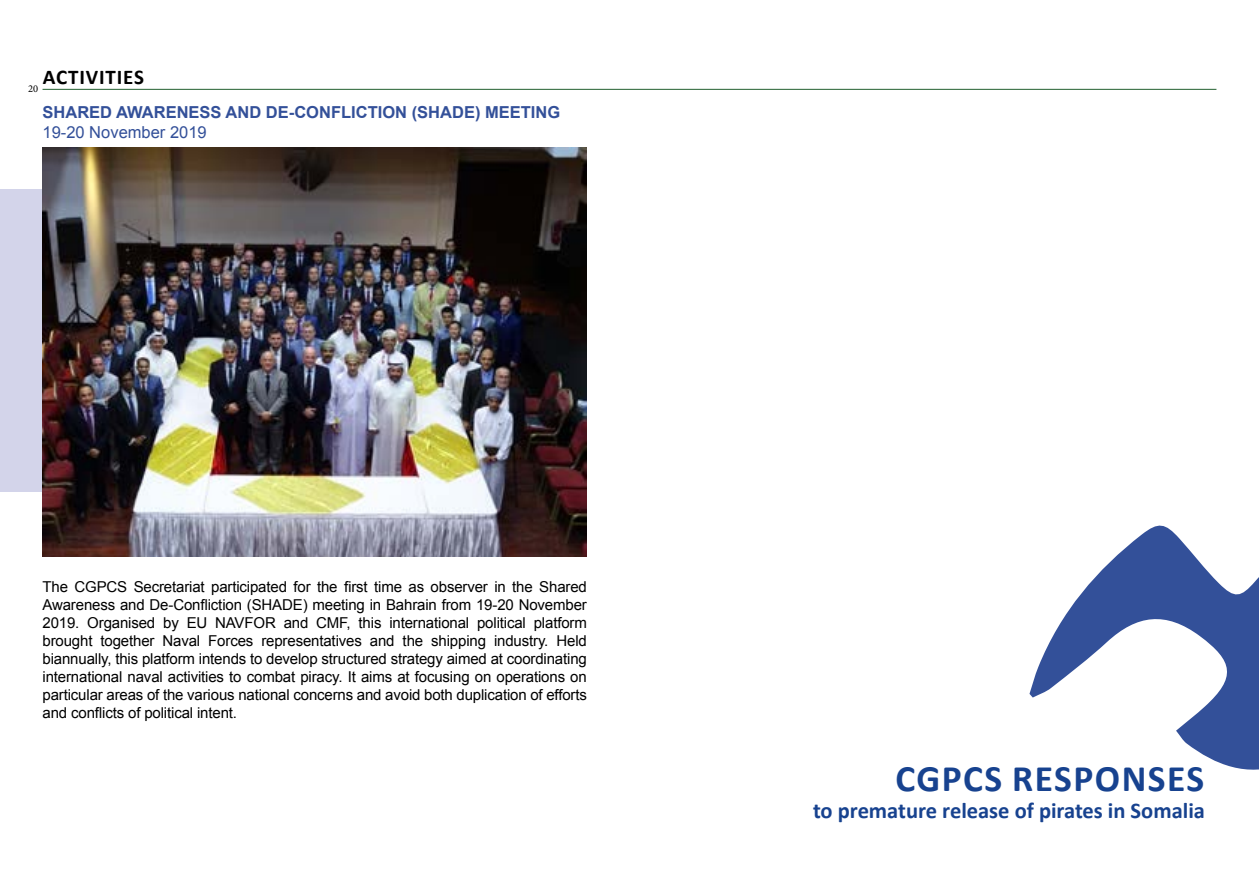
<style>
.page{position:relative;width:1259px;height:893px;background:#fff}
.page>*{position:absolute;margin:0;border:0;box-sizing:border-box;transform-origin:0 0}
.t1{font:700 37.5px "Calibri";letter-spacing:.04em;color:#17428f}
.t2{font:700 22.5px "Calibri";color:#17428f}
.t3{font:700 21px "Calibri";letter-spacing:.04em;color:#000}
.t4{font:700 16.5px "Arial";color:#335099}
.t5{font:16.5px "Arial";color:#335099}
.t6{font:15px/18px "Arial";letter-spacing:-.01em;color:#000;text-align:justify}
</style>
<div class="page">
<div style="left:0;top:190px;width:388px;height:302px;background:#d3d4ea"></div>
<img style="left:42px;top:148px;width:545px;height:408px">
<hr style="left:43px;top:89px;width:1173px;height:1px;background:#225f2f">
<svg style="left:1029px;top:525px;width:230px;height:245px"></svg>
<h3 class="t3" style="left:28px;top:62px;width:117px"><sub>20</sub> ACTIVITIES</h3>
<p class="t4" style="left:43px;top:102px;width:519px">SHARED AWARENESS AND DE-CONFLICTION (SHADE) MEETING</p>
<p class="t5" style="left:43px;top:122px;width:166px">19-20 November 2019</p>
<p class="t6" style="left:43px;top:578px;width:546px">The CGPCS Secretariat participated for the first time as observer in the Shared Awareness and De-Confliction (SHADE) meeting in Bahrain from 19-20 November 2019. Organised by EU NAVFOR and CMF, this international political platform brought together Naval Forces representatives and the shipping industry. Held biannually, this platform intends to develop structured strategy aimed at coordinating international naval activities to combat piracy. It aims at focusing on operations on particular areas of the various national concerns and avoid both duplication of efforts and conflicts of political intent.</p>
<h1 class="t1" style="left:895px;top:752px;width:310px">CGPCS RESPONSES</h1>
<h2 class="t2" style="left:813px;top:795px;width:393px">to premature release of pirates in Somalia</h2>
</div>
